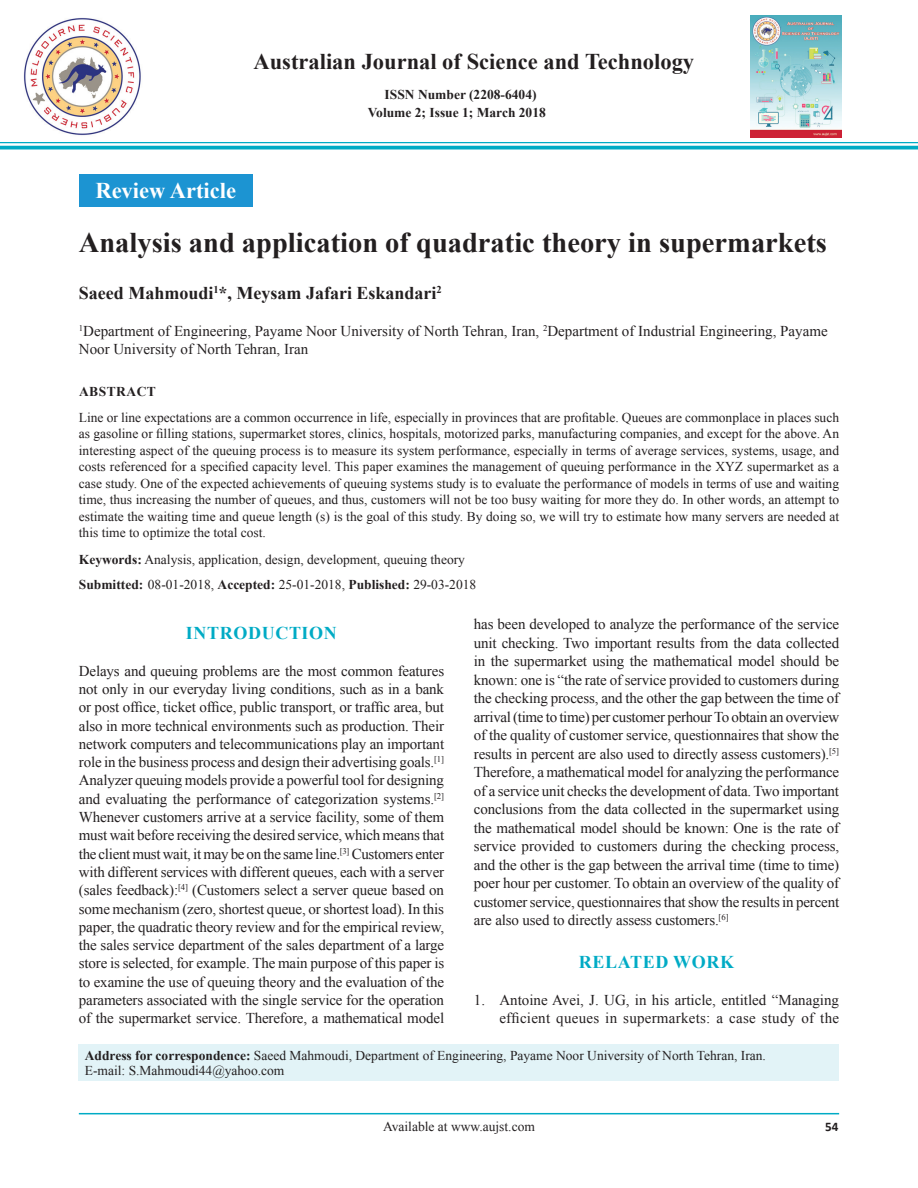
<style>
.page{position:relative;width:918px;height:1188px;background:#fff}
.page>*{position:absolute;margin:0;border:0;box-sizing:border-box;transform-origin:0 0}
.AT{font:700 28.5px "Times New Roman";color:#231f20}
.Journal_Name{font:700 22.5px "Times New Roman";color:#231f20}
.AH{font:700 22.5px "Times New Roman";color:#fff}
.AU{font:700 18px "Times New Roman";color:#231f20}
.t1{font:700 18px "Times New Roman";letter-spacing:.035em;color:#00abc5}
.TX{font:15px/18.3px "Times New Roman";letter-spacing:-.01em;color:#231f20;text-align:justify}
.AFF{font:15px/18px "Times New Roman";color:#231f20}
.L{font:15px/18.5px "Times New Roman";letter-spacing:.01em;color:#231f20;text-align:right}
.ABS{font:13.5px/16.5px "Times New Roman";color:#231f20;text-align:justify}
.ADD{font:13.5px/15px "Times New Roman";color:#231f20}
.KWD{font:13.5px "Times New Roman";color:#231f20}
.HIS{font:13.5px "Times New Roman";color:#231f20}
.VOl_Num{font:700 13.5px "Times New Roman";color:#231f20}
.Web_RF{font:13.5px "Times New Roman";color:#231f20}
.ABSH{font:700 13.5px "Times New Roman";letter-spacing:.035em;color:#231f20}
.Num{font:700 13.05px "Calibri";color:#231f20}
.s1{font-weight:700}
</style>
<div class="page">
<hr style="left:79px;top:1113px;width:760px;height:1px;background:#00abc5">
<hr style="left:0;top:142px;width:918px;height:1px;background:#00abc5">
<hr style="left:0;top:146px;width:918px;height:3px;background:#00abc5">
<img style="left:23px;top:18px;width:118px;height:118px">
<div style="left:79px;top:1044px;width:760px;height:37px;background:#e2f3f7"></div>
<img style="left:750px;top:16px;width:91px;height:121px">
<div style="left:79px;top:174px;width:174px;height:33px;background:#1c94d2"></div>
<p class="Journal_Name" style="left:254px;top:45px;width:442px">Australian Journal of Science and Technology</p>
<p class="VOl_Num" style="left:385px;top:85px;width:154px">ISSN Number (2208-6404)</p>
<p class="VOl_Num" style="left:368px;top:103px;width:180px">Volume 2; Issue 1; March 2018</p>
<p class="AH" style="left:95px;top:174px;width:142px">Review Article</p>
<p class="AT" style="left:79px;top:222px;width:750px">Analysis and application of quadratic theory in supermarkets</p>
<p class="AU" style="left:79px;top:280px;width:365px">Saeed Mahmoudi<sup>1</sup>*, Meysam Jafari Eskandari<sup>2</sup></p>
<p class="AFF" style="left:79px;top:322px;width:750px"><sup>1</sup>Department of Engineering, Payame Noor University of North Tehran, Iran, <sup>2</sup>Department of Industrial Engineering, Payame<br>Noor University of North Tehran, Iran</p>
<p class="ABSH" style="left:79px;top:382px;width:78px">ABSTRACT</p>
<p class="ABS" style="left:79px;top:408px;width:762px">Line or line expectations are a common occurrence in life, especially in provinces that are profitable. Queues are commonplace in places such as gasoline or filling stations, supermarket stores, clinics, hospitals, motorized parks, manufacturing companies, and except for the above. An interesting aspect of the queuing process is to measure its system performance, especially in terms of average services, systems, usage, and costs referenced for a specified capacity level. This paper examines the management of queuing performance in the XYZ supermarket as a case study. One of the expected achievements of queuing systems study is to evaluate the performance of models in terms of use and waiting time, thus increasing the number of queues, and thus, customers will not be too busy waiting for more they do. In other words, an attempt to estimate the waiting time and queue length (s) is the goal of this study. By doing so, we will try to estimate how many servers are needed at this time to optimize the total cost.</p>
<p class="KWD" style="left:79px;top:550px;width:388px"><span class="s1">Keywords:</span> Analysis, application, design, development, queuing theory</p>
<p class="HIS" style="left:79px;top:575px;width:399px"><span class="s1">Submitted:</span> 08-01-2018, <span class="s1">Accepted:</span> 25-01-2018, <span class="s1">Published:</span> 29-03-2018</p>
<h1 class="t1" style="left:186px;top:620px;width:152px">INTRODUCTION</h1>
<p class="TX" style="left:79px;top:661px;width:367px">Delays and queuing problems are the most common features not only in our everyday living conditions, such as in a bank or post office, ticket office, public transport, or traffic area, but also in more technical environments such as production. Their network computers and telecommunications play an important role in the business process and design their advertising goals.<sup>[1] </sup>Analyzer queuing models provide a powerful tool for designing and evaluating the performance of categorization systems.<sup>[2] </sup>Whenever customers arrive at a service facility, some of them must wait before receiving the desired service, which means that the client must wait, it may be on the same line.<sup>[3]</sup> Customers enter with different services with different queues, each with a server (sales feedback):<sup>[4]</sup> (Customers select a server queue based on some mechanism (zero, shortest queue, or shortest load). In this paper, the quadratic theory review and for the empirical review, the sales service department of the sales department of a large store is selected, for example. The main purpose of this paper is to examine the use of queuing theory and the evaluation of the parameters associated with the single service for the operation of the supermarket service. Therefore, a mathematical model</p>
<p class="TX" style="left:474px;top:614px;width:367px">has been developed to analyze the performance of the service unit checking. Two important results from the data collected in the supermarket using the mathematical model should be known: one is “the rate of service provided to customers during the checking process, and the other the gap between the time of arrival (time to time) per customer perhour To obtain an overview of the quality of customer service, questionnaires that show the results in percent are also used to directly assess customers).<sup>[5] </sup>Therefore, a mathematical model for analyzing the performance of a service unit checks the development of data. Two important conclusions from the data collected in the supermarket using the mathematical model should be known: One is the rate of service provided to customers during the checking process, and the other is the gap between the arrival time (time to time) poer hour per customer. To obtain an overview of the quality of customer service, questionnaires that show the results in percent are also used to directly assess customers.<sup>[6]</sup></p>
<h1 class="t1" style="left:579px;top:949px;width:157px">RELATED WORK</h1>
<p class="L" style="left:474px;top:990px;width:367px">1. Antoine Avei, J. UG, in his article, entitled “Managing efficient queues in supermarkets: a case study of the</p>
<p class="ADD" style="left:85px;top:1047px;width:683px"><span class="s1">Address for correspondence:</span> Saeed Mahmoudi, Department of Engineering, Payame Noor University of North Tehran, Iran.<br>E-mail: S.Mahmoudi44@yahoo.com</p>
<p class="Web_RF" style="left:383px;top:1117px;width:153px">Available at www.aujst.com</p>
<p class="Num" style="left:825px;top:1118px;width:15px">54</p>
</div>
